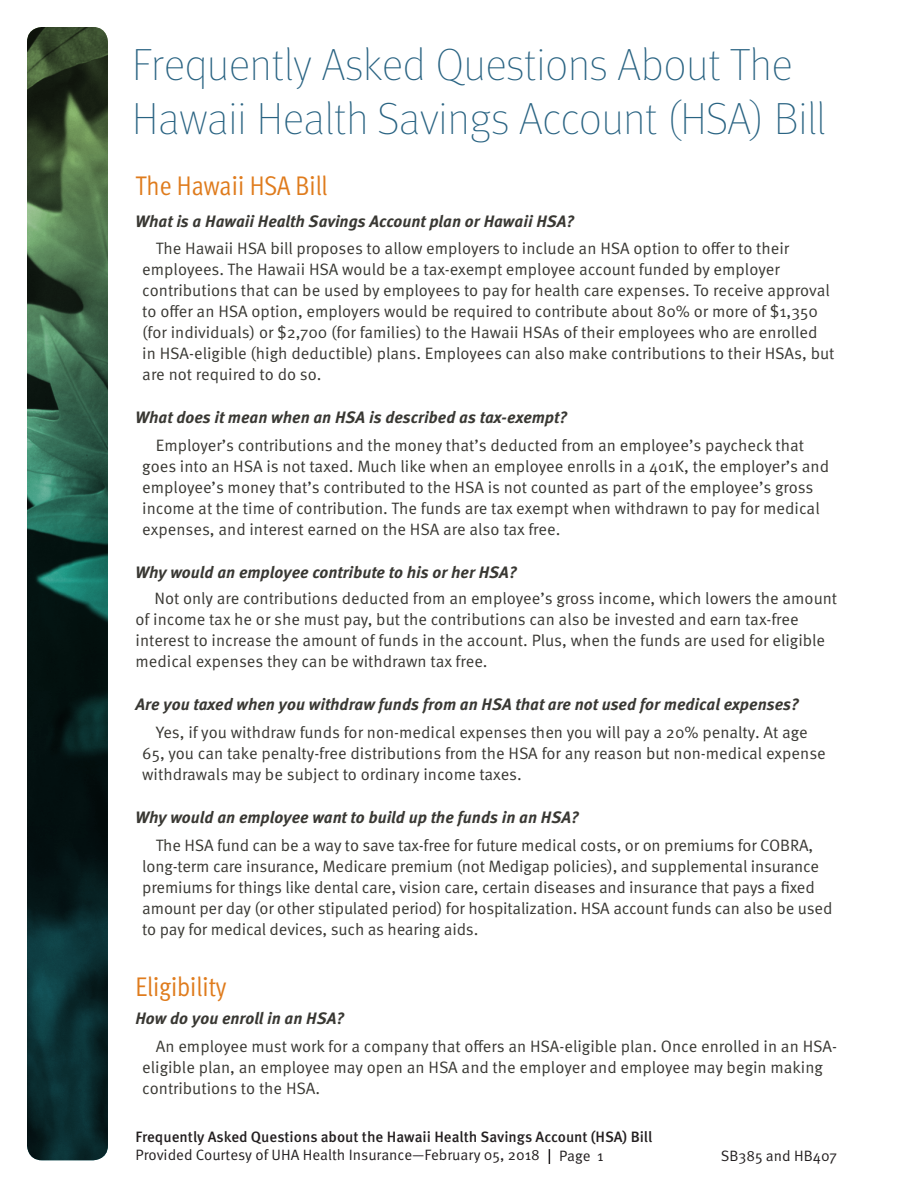
<style>
.page{position:relative;width:918px;height:1188px;background:#fff}
.page>*{position:absolute;margin:0;border:0;box-sizing:border-box;transform-origin:0 0}
.Header_2{font:100 45px/54px "Meta OT";color:#296382}
.t1{font:27px "Meta OT Cond Norm";color:#df7b1c}
.answer{font:16.5px/21px "Meta OT Norm";letter-spacing:-.005em;color:#393833}
.question{font:italic 700 16.5px "Meta OT";color:#393833}
.question-2{font:16.5px/21px "Meta OT Norm";color:#393833}
.t2{font:15px "Meta OT Norm";color:#231f20}
.t3{font:500 15px "Meta OT";color:#231f20}
</style>
<div class="page">
<svg style="left:27px;top:27px;width:81px;height:1133px;background:#1e3f32"></svg>
<svg style="left:549px;top:1149px;width:1px;height:15px"></svg>
<p class="Header_2" style="left:132px;top:39px;width:695px">Frequently Asked Questions About The<br>Hawaii Health Savings Account (HSA) Bill</p>
<p class="t1" style="left:136px;top:169px;width:194px">The Hawaii HSA Bill</p>
<p class="question" style="left:136px;top:211px;width:440px">What is a Hawaii Health Savings Account plan or Hawaii HSA?</p>
<p class="answer" style="left:142px;top:238px;width:694px;text-indent:14px">The Hawaii HSA bill proposes to allow employers to include an HSA option to offer to their employees. The Hawaii HSA would be a tax-exempt employee account funded by employer contributions that can be used by employees to pay for health care expenses. To receive approval to offer an HSA option, employers would be required to contribute about 80% or more of $1,350 (for individuals) or $2,700 (for families) to the Hawaii HSAs of their employees who are enrolled in HSA-eligible (high deductible) plans. Employees can also make contributions to their HSAs, but are not required to do so.</p>
<p class="question" style="left:136px;top:408px;width:433px">What does it mean when an HSA is described as tax-exempt?</p>
<p class="answer" style="left:142px;top:435px;width:688px;text-indent:14px">Employer’s contributions and the money that’s deducted from an employee’s paycheck that goes into an HSA is not taxed. Much like when an employee enrolls in a 401K, the employer’s and employee’s money that’s contributed to the HSA is not counted as part of the employee’s gross income at the time of contribution. The funds are tax exempt when withdrawn to pay for medical expenses, and interest earned on the HSA are also tax free.</p>
<p class="question" style="left:136px;top:562px;width:382px">Why would an employee contribute to his or her HSA?</p>
<p class="question-2" style="left:136px;top:588px;width:703px;text-indent:19px">Not only are contributions deducted from an employee’s gross income, which lowers the amount of income tax he or she must pay, but the contributions can also be invested and earn tax-free interest to increase the amount of funds in the account. Plus, when the funds are used for eligible medical expenses they can be withdrawn tax free.</p>
<p class="question" style="left:136px;top:694px;width:665px">Are you taxed when you withdraw funds from an HSA that are not used for medical expenses?</p>
<p class="answer" style="left:142px;top:722px;width:685px;text-indent:14px">Yes, if you withdraw funds for non-medical expenses then you will pay a 20% penalty. At age<br>65, you can take penalty-free distributions from the HSA for any reason but non-medical expense withdrawals may be subject to ordinary income taxes.</p>
<p class="question" style="left:136px;top:807px;width:445px">Why would an employee want to build up the funds in an HSA?</p>
<p class="answer" style="left:142px;top:835px;width:692px;text-indent:14px">The HSA fund can be a way to save tax-free for future medical costs, or on premiums for COBRA, long-term care insurance, Medicare premium (not Medigap policies), and supplemental insurance premiums for things like dental care, vision care, certain diseases and insurance that pays a fixed amount per day (or other stipulated period) for hospitalization. HSA account funds can also be used to pay for medical devices, such as hearing aids.</p>
<p class="t1" style="left:136px;top:969px;width:92px">Eligibility</p>
<p class="question" style="left:136px;top:1008px;width:210px">How do you enroll in an HSA?</p>
<p class="answer" style="left:142px;top:1036px;width:696px;text-indent:14px">An employee must work for a company that offers an HSA-eligible plan. Once enrolled in an HSA&shy;eligible plan, an employee may open an HSA and the employer and employee may begin making contributions to the HSA.</p>
<p class="t3" style="left:136px;top:1127px;width:518px">Frequently Asked Questions about the Hawaii Health Savings Account (HSA) Bill</p>
<p class="t2" style="left:559px;top:1146px;width:46px">Page 1</p>
<p class="t2" style="left:721px;top:1146px;width:118px">SB385 and HB407</p>
<p class="t2" style="left:136px;top:1146px;width:406px">Provided Courtesy of UHA Health Insurance—February 05, 2018</p>
</div>
